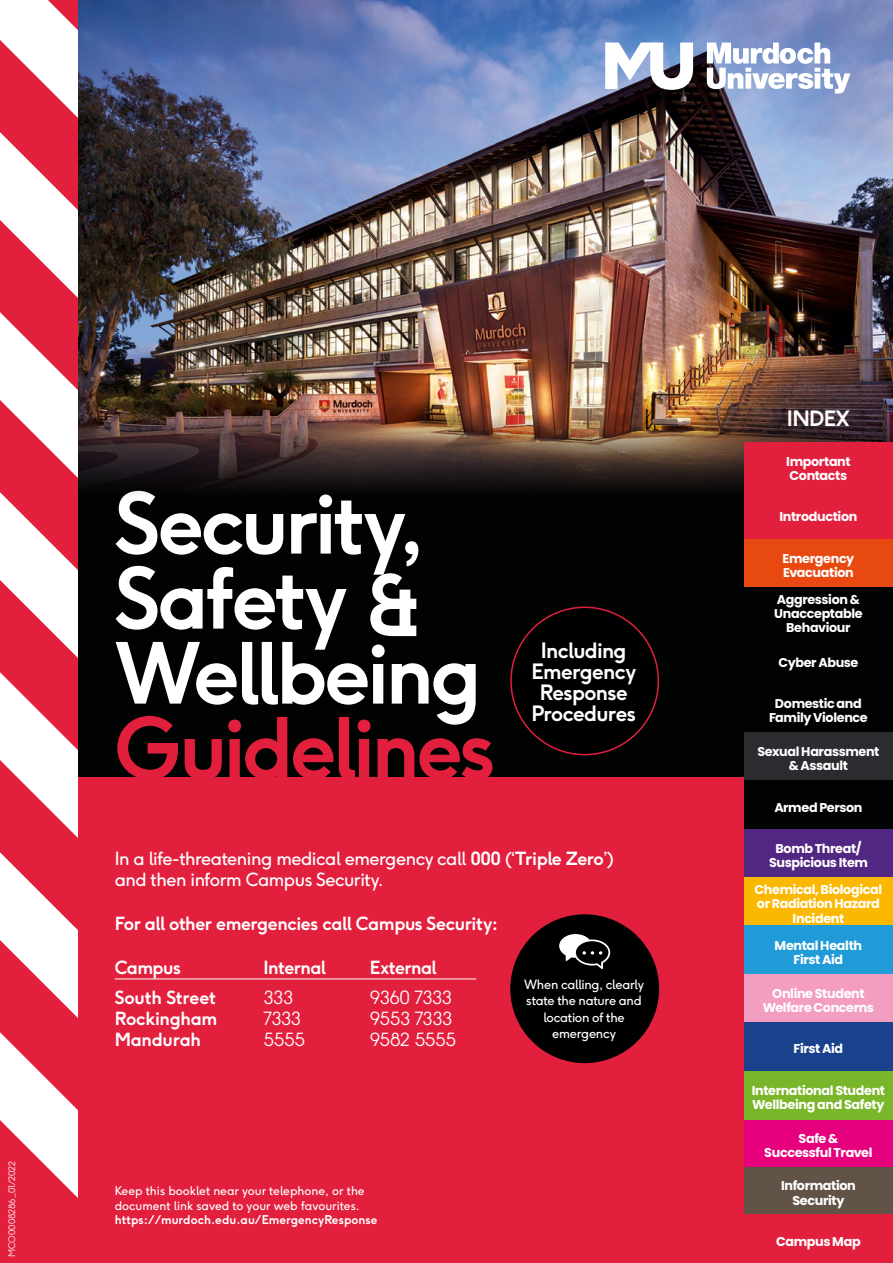
<style>
.page{position:relative;width:893px;height:1263px;background:#fff}
.page>*{position:absolute;margin:0;border:0;box-sizing:border-box;transform-origin:0 0}
.t1{font:700 83.4px/75px "F37 Ginger";letter-spacing:-.045em;color:#fff}
.t2{font:700 83.4px "F37 Ginger";letter-spacing:-.045em;color:#e31f3e}
.t3{font:700 21px/21px "F37 Ginger";letter-spacing:-.03em;color:#fff;text-align:center}
.t4{font:700 18px "F37 Ginger";letter-spacing:-.025em;color:#fff}
.t5{font:18px/21px "F37 Ginger";letter-spacing:-.025em;color:#fff}
.t6{font:300 18px "F37 Ginger";letter-spacing:-.03em;color:#fff}
.t7{font:700 12.75px/14.2px "Poppins";letter-spacing:-.03em;color:#fff;text-align:center}
.t8{font:12.75px/16.5px "F37 Ginger";letter-spacing:-.02em;color:#fff;text-align:center}
.t9{font:12px/14.4px "F37 Ginger";color:#fff}
.t10{font:700 12px "F37 Ginger";color:#fff}
.t11{font:300 9px "F37 Ginger";letter-spacing:-.015em;color:#fff}
.s1{font-weight:700}
</style>
<div class="page">
<svg style="left:0;top:0;width:79px;height:132px"></svg>
<svg style="left:0;top:132px;width:79px;height:180px;fill:#e31f3e"></svg>
<svg style="left:0;top:312px;width:79px;height:180px;fill:#e31f3e"></svg>
<svg style="left:0;top:492px;width:79px;height:180px;fill:#e31f3e"></svg>
<svg style="left:0;top:672px;width:79px;height:180px;fill:#e31f3e"></svg>
<svg style="left:0;top:852px;width:79px;height:180px;fill:#e31f3e"></svg>
<svg style="left:0;top:1032px;width:79px;height:231px;fill:#e31f3e"></svg>
<div style="left:79px;top:0;width:814px;height:801px;background:#010202"></div>
<div style="left:79px;top:777px;width:665px;height:486px;background:#e31f3e"></div>
<hr style="left:115px;top:978px;width:361px;height:1px;background:#fff">
<img style="left:79px;top:0;width:814px;height:491px">
<svg style="left:707px;top:43px;width:143px;height:51px;background:#b4c1dd"></svg>
<svg style="left:605px;top:43px;width:88px;height:47px;background:#bdc4d3"></svg>
<div style="left:510px;top:914px;width:149px;height:149px;background:#000;border-radius:50%"></div>
<svg style="left:559px;top:934px;width:51px;height:35px"></svg>
<div style="left:744px;top:1119px;width:149px;height:48px;background:#e6007d"></div>
<div style="left:744px;top:1167px;width:149px;height:47px;background:#615447"></div>
<div style="left:744px;top:1214px;width:149px;height:49px;background:#e31f3e"></div>
<div style="left:744px;top:491px;width:149px;height:48px;background:#e31f3e"></div>
<div style="left:744px;top:442px;width:149px;height:49px;background:#e31f3e"></div>
<div style="left:744px;top:539px;width:149px;height:48px;background:#e84910"></div>
<div style="left:744px;top:732px;width:149px;height:49px;background:#2b2b30"></div>
<div style="left:744px;top:781px;width:149px;height:48px;background:#010202"></div>
<div style="left:744px;top:829px;width:149px;height:48px;background:#522783"></div>
<div style="left:744px;top:877px;width:149px;height:49px;background:#fbb800"></div>
<div style="left:744px;top:926px;width:149px;height:48px;background:#209bd8"></div>
<div style="left:744px;top:974px;width:149px;height:48px;background:#f39ec0"></div>
<div style="left:744px;top:1022px;width:149px;height:49px;background:#1a418c"></div>
<div style="left:744px;top:1071px;width:149px;height:48px;background:#7ab629"></div>
<p class="t11" style="left:6px;top:1257px;width:97px;rotate:-90deg">MCO0008286_01/2022</p>
<h1 class="t1" style="left:115px;top:485px;width:369px">Security,<br>Safety &amp;<br>Wellbeing</h1>
<h1 class="t2" style="left:115px;top:694px;width:383px">Guidelines</h1>
<h2 class="t3" style="left:531px;top:639px;width:106px">Including<br>Emergency<br>Response<br>Procedures</h2>
<h3 class="t5" style="left:115px;top:848px;width:500px">In a life-threatening medical emergency call <span class="s1">000</span> (‘<span class="s1">Triple Zero</span>’) and then inform Campus Security.</h3>
<h3 class="t4" style="left:115px;top:911px;width:385px">For all other emergencies call Campus Security:</h3>
<h3 class="t4" style="left:115px;top:956px;width:68px">Campus</h3>
<h3 class="t4" style="left:264px;top:956px;width:64px">Internal</h3>
<h3 class="t4" style="left:370px;top:956px;width:68px">External</h3>
<h3 class="t4" style="left:115px;top:986px;width:103px">South Street</h3>
<h3 class="t6" style="left:264px;top:986px;width:31px">333</h3>
<h3 class="t6" style="left:370px;top:986px;width:84px">9360 7333</h3>
<h3 class="t4" style="left:115px;top:1007px;width:104px">Rockingham</h3>
<h3 class="t6" style="left:264px;top:1007px;width:39px">7333</h3>
<h3 class="t6" style="left:370px;top:1007px;width:84px">9553 7333</h3>
<h3 class="t4" style="left:115px;top:1028px;width:88px">Mandurah</h3>
<h3 class="t6" style="left:264px;top:1028px;width:43px">5555</h3>
<h3 class="t6" style="left:370px;top:1028px;width:88px">9582 5555</h3>
<p class="t9" style="left:115px;top:1183px;width:251px">Keep this booklet near your telephone, or the document link saved to your web favourites.</p>
<p class="t10" style="left:115px;top:1212px;width:264px">https://murdoch.edu.au/EmergencyResponse</p>
<p class="t8" style="left:524px;top:975px;width:121px">When calling, clearly state the nature and location of the emergency</p>
<h2 class="t3" style="left:787px;top:407px;width:65px">INDEX</h2>
<p class="t7" style="left:786px;top:454px;width:66px;text-align:left">Important<br>Contacts</p>
<p class="t7" style="left:779px;top:510px;width:79px">Introduction</p>
<p class="t7" style="left:783px;top:551px;width:73px;text-align:left">Emergency<br>Evacuation</p>
<p class="t7" style="left:774px;top:592px;width:90px">Aggression &amp;<br>Unacceptable<br>Behaviour</p>
<p class="t7" style="left:778px;top:655px;width:82px">Cyber Abuse</p>
<p class="t7" style="left:769px;top:696px;width:100px">Domestic and<br>Family Violence</p>
<p class="t7" style="left:757px;top:745px;width:124px">Sexual Harassment &amp; Assault</p>
<p class="t7" style="left:774px;top:800px;width:90px">Armed Person</p>
<p class="t7" style="left:769px;top:841px;width:100px">Bomb Threat/<br>Suspicious Item</p>
<p class="t7" style="left:755px;top:882px;width:129px">Chemical, Biological or Radiation Hazard<br>Incident</p>
<p class="t7" style="left:775px;top:938px;width:89px">Mental Health<br>First Aid</p>
<p class="t7" style="left:763px;top:986px;width:113px">Online Student<br>Welfare Concerns</p>
<p class="t7" style="left:794px;top:1042px;width:51px">First Aid</p>
<p class="t7" style="left:752px;top:1083px;width:135px;text-align:left">International Student<br>Wellbeing and Safety</p>
<p class="t7" style="left:764px;top:1131px;width:110px">Safe &amp;<br>Successful Travel</p>
<p class="t7" style="left:781px;top:1179px;width:76px">Information<br>Security</p>
<p class="t7" style="left:776px;top:1234px;width:86px">Campus Map</p>
</div>
